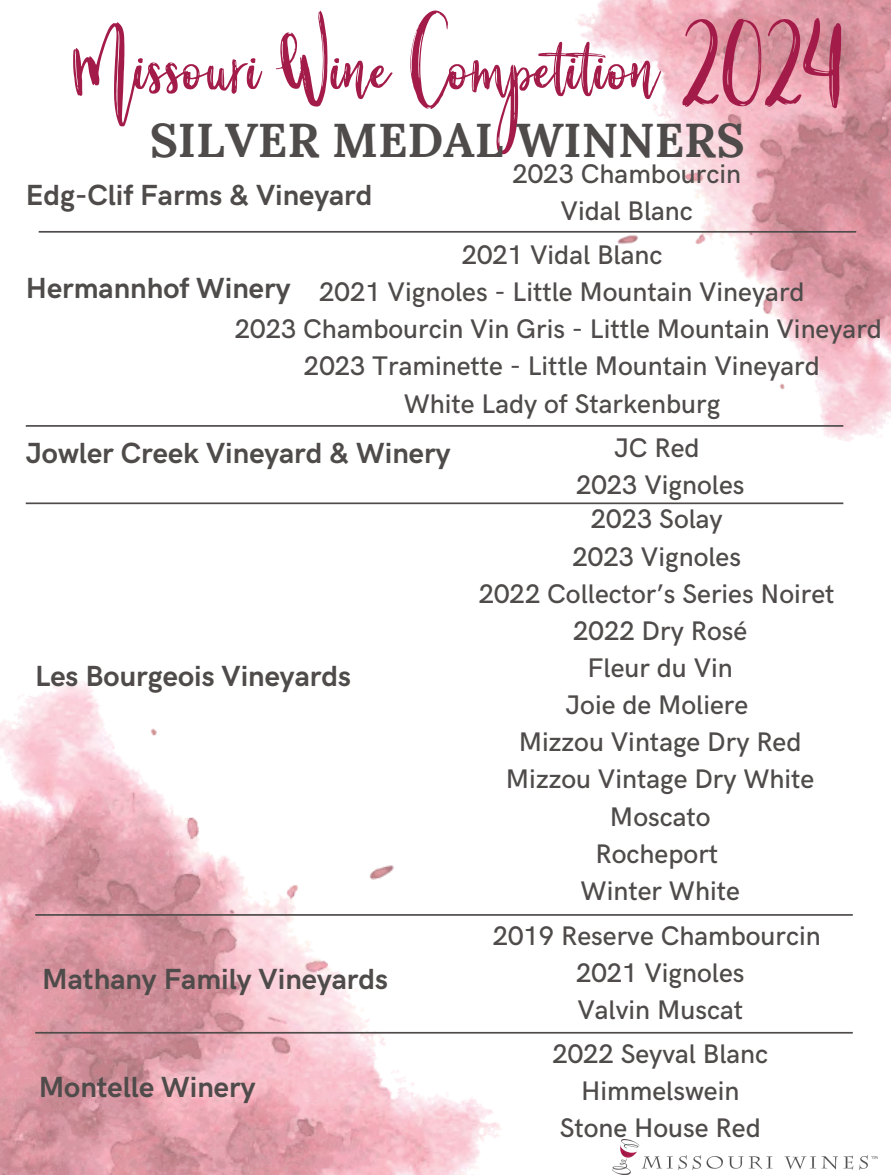
<style>
.page{position:relative;width:891px;height:1175px;background:#fff}
.page>*{position:absolute;margin:0;border:0;box-sizing:border-box;transform-origin:0 0}
.t1{font:180px "Smaragdines Script";color:#a31c49}
.t2{font:700 47.25px "Lora";color:#4e4b4a}
.t3{font:700 29.25px "HK Grotesk";color:#4e4b4a}
.t4{font:500 27px "HK Grotesk";color:#4e4b4a}
</style>
<div class="page">
<img style="left:0;top:680px;width:501px;height:494px">
<img style="left:577px;top:0;width:314px;height:442px">
<img style="left:613px;top:1139px;width:264px;height:35px">
<hr style="left:39px;top:231px;width:817px;height:2px;background:#4e4b4a">
<hr style="left:26px;top:425px;width:817px;height:2px;background:#4e4b4a">
<hr style="left:26px;top:502px;width:817px;height:2px;background:#4e4b4a">
<hr style="left:35px;top:914px;width:818px;height:1px;background:#4e4b4a">
<hr style="left:35px;top:1031px;width:818px;height:2px;background:#4e4b4a">
<p class="t1" style="left:75px;top:-57px;width:770px">Missouri Wine Competition 2024</p>
<p class="t2" style="left:150px;top:109px;width:596px">SILVER MEDAL WINNERS</p>
<p class="t3" style="left:26px;top:179px;width:348px">Edg-Clif Farms &amp; Vineyard</p>
<h2 class="t4" style="left:513px;top:159px;width:230px">2023 Chambourcin</h2>
<p class="t4" style="left:561px;top:196px;width:134px">Vidal Blanc</p>
<p class="t4" style="left:462px;top:240px;width:202px">2021 Vidal Blanc</p>
<p class="t4" style="left:319px;top:277px;width:487px">2021 Vignoles - Little Mountain Vineyard</p>
<p class="t4" style="left:235px;top:314px;width:649px">2023 Chambourcin Vin Gris - Little Mountain Vineyard</p>
<p class="t4" style="left:304px;top:351px;width:518px">2023 Traminette - Little Mountain Vineyard</p>
<p class="t4" style="left:404px;top:388px;width:318px">White Lady of Starkenburg</p>
<p class="t3" style="left:26px;top:436px;width:426px">Jowler Creek Vineyard &amp; Winery</p>
<p class="t4" style="left:614px;top:433px;width:87px">JC Red</p>
<p class="t4" style="left:576px;top:470px;width:170px">2023 Vignoles</p>
<p class="t3" style="left:26px;top:272px;width:266px">Hermannhof Winery</p>
<p class="t3" style="left:35px;top:660px;width:317px">Les Bourgeois Vineyards</p>
<p class="t3" style="left:42px;top:962px;width:347px">Mathany Family Vineyards</p>
<p class="t3" style="left:39px;top:1070px;width:218px">Montelle Winery</p>
<p class="t4" style="left:591px;top:504px;width:133px">2023 Solay</p>
<p class="t4" style="left:573px;top:541px;width:170px">2023 Vignoles</p>
<p class="t4" style="left:479px;top:578px;width:357px">2022 Collector’s Series Noiret</p>
<p class="t4" style="left:573px;top:615px;width:176px">2022 Dry Rosé</p>
<p class="t4" style="left:588px;top:652px;width:147px">Fleur du Vin</p>
<p class="t4" style="left:565px;top:690px;width:184px">Joie de Moliere</p>
<p class="t4" style="left:519px;top:727px;width:284px">Mizzou Vintage Dry Red</p>
<p class="t4" style="left:506px;top:764px;width:310px">Mizzou Vintage Dry White</p>
<p class="t4" style="left:610px;top:801px;width:102px">Moscato</p>
<p class="t4" style="left:596px;top:838px;width:124px">Rocheport</p>
<p class="t4" style="left:581px;top:875px;width:161px">Winter White</p>
<p class="t4" style="left:493px;top:920px;width:330px">2019 Reserve Chambourcin</p>
<p class="t4" style="left:576px;top:958px;width:170px">2021 Vignoles</p>
<p class="t4" style="left:577px;top:995px;width:167px">Valvin Muscat</p>
<p class="t4" style="left:552px;top:1038px;width:217px">2022 Seyval Blanc</p>
<p class="t4" style="left:581px;top:1075px;width:160px">Himmelswein</p>
<p class="t4" style="left:560px;top:1112px;width:203px">Stone House Red</p>
</div>
